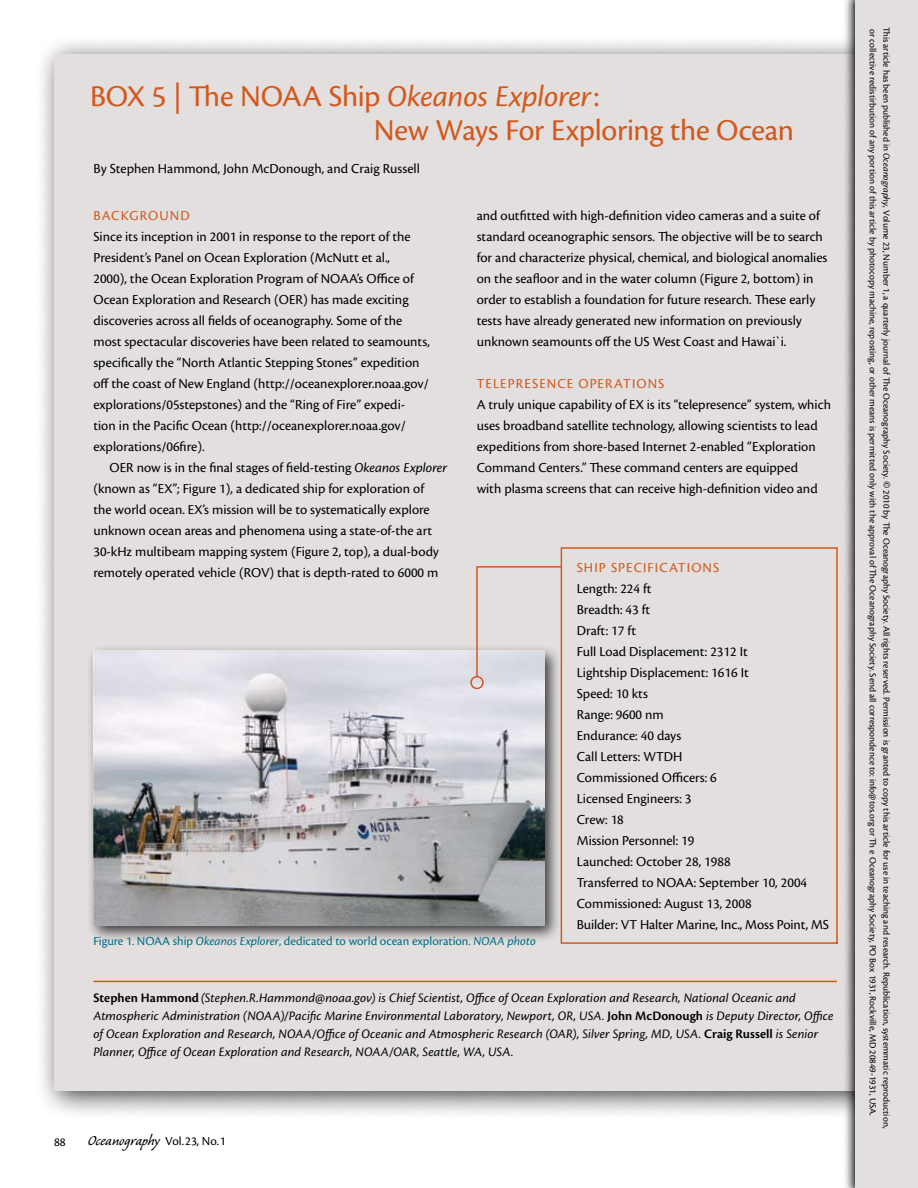
<style>
.page{position:relative;width:918px;height:1188px;background:#fff}
.page>*{position:absolute;margin:0;border:0;box-sizing:border-box;transform-origin:0 0}
.t1{font:31.5px/34.5px "Cronos Pro";letter-spacing:-.01em;color:#d2581c}
.t2{font:14.25px/21px "Cronos Pro";color:#000}
.t3{font:14.25px "Cronos Pro";letter-spacing:.08em;color:#d2581c}
.t4{font:italic 13.5px/18px "Cronos Pro";letter-spacing:.01em;color:#000}
.t5{font:12.75px "Cronos Pro";color:#006c85}
.t6{font:12.75px "Cronos Pro";color:#000}
.t7{font:9.75px/13.5px "Cronos Pro";color:#000}
.s1{font-style:italic}
.s2{font-weight:600;font-style:normal}
.s3{font-family:"Caliban";font-size:18px}
.s4{font-family:"Minion Pro";font-weight:600;font-size:10.5px}
</style>
<div class="page">
<div style="left:34px;top:34px;width:884px;height:1087px;background:#000;opacity:.75"></div>
<div style="left:54px;top:54px;width:864px;height:1037px;background:#e2dfde"></div>
<hr style="left:93px;top:981px;width:744px;height:1px;background:#d2581c">
<div style="left:86px;top:643px;width:475px;height:299px;background:#000;opacity:.75"></div>
<img style="left:93px;top:651px;width:451px;height:274px">
<svg style="left:560px;top:547px;width:278px;height:397px"></svg>
<svg style="left:476px;top:565px;width:87px;height:114px"></svg>
<div style="left:470px;top:676px;width:14px;height:13px;border:2px solid #d2581c;border-radius:50%"></div>
<svg style="left:842px;top:0;width:13px;height:1188px"></svg>
<div style="left:855px;top:0;width:63px;height:1188px;background:#e2dfde"></div>
<h1 class="t1" style="left:374px;top:79px;width:422px;text-indent:-284px">BOX 5 | The NOAA Ship <span class="s1">Okeanos Explorer</span>:<br>New Ways For Exploring the Ocean</h1>
<p class="t2" style="left:94px;top:158px;width:328px">By Stephen Hammond, John McDonough, and Craig Russell</p>
<p class="t3" style="left:93px;top:207px;width:87px">Background</p>
<p class="t2" style="left:93px;top:226px;width:338px">Since its inception in 2001 in response to the report of the President’s Panel on Ocean Exploration (McNutt et al.,<br>2000), the Ocean Exploration Program of NOAA’s Office of Ocean Exploration and Research (OER) has made exciting discoveries across all fields of oceanography. Some of the most spectacular discoveries have been related to seamounts, specifically the “North Atlantic Stepping Stones” expedition off the coast of New England (http://oceanexplorer.noaa.gov/ explorations/05stepstones) and the “Ring of Fire” expedi&shy;tion in the Pacific Ocean (http://oceanexplorer.noaa.gov/ explorations/06fire).</p>
<p class="t2" style="left:93px;top:457px;width:355px;text-indent:16px">OER now is in the final stages of field-testing <span class="s1">Okeanos Explorer </span>(known as “EX”; Figure 1), a dedicated ship for exploration of<br>the world ocean. EX’s mission will be to systematically explore unknown ocean areas and phenomena using a state-of-the art 30-kHz multibeam mapping system (Figure 2, top), a dual-body remotely operated vehicle (ROV) that is depth-rated to 6000 m</p>
<p class="t2" style="left:477px;top:205px;width:352px">and outfitted with high-definition video cameras and a suite of standard oceanographic sensors. The objective will be to search for and characterize physical, chemical, and biological anomalies on the seafloor and in the water column (Figure 2, bottom) in order to establish a foundation for future research. These early tests have already generated new information on previously unknown seamounts off the US West Coast and Hawai`i.</p>
<p class="t3" style="left:477px;top:375px;width:33px">Telepresence</p>
<p class="t3" style="left:578px;top:375px;width:21px">Operat</p>
<p class="t3" style="left:632px;top:375px;width:15px">ions</p>
<p class="t2" style="left:477px;top:394px;width:356px">A truly unique capability of EX is its “telepresence” system, which uses broadband satellite technology, allowing scientists to lead expeditions from shore-based Internet 2-enabled “Exploration Command Centers.” These command centers are equipped<br>with plasma screens that can receive high-definition video and</p>
<p class="t3" style="left:577px;top:559px;width:93px">Ship Specificat</p>
<p class="t3" style="left:687px;top:559px;width:15px">ions</p>
<p class="t2" style="left:577px;top:578px;width:254px">Length: 224 ft<br>Breadth: 43 ft<br>Draft: 17 ft<br>Full Load Displacement: 2312 It<br>Lightship Displacement: 1616 It<br>Speed: 10 kts<br>Range: 9600 nm<br>Endurance: 40 days<br>Call Letters: WTDH<br>Commissioned Officers: 6<br>Licensed Engineers: 3<br>Crew: 18<br>Mission Personnel: 19<br>Launched: October 28, 1988<br>Transferred to NOAA: September 10, 2004<br>Commissioned: August 13, 2008<br>Builder: VT Halter Marine, Inc., Moss Point, MS</p>
<p class="t5" style="left:93px;top:934px;width:444px">Figure 1. NOAA ship <span class="s1">Okeanos Explorer</span>, dedicated to world ocean exploration. <span class="s1">NOAA photo</span></p>
<p class="t4" style="left:93px;top:989px;width:742px"><span class="s2">Stephen Hammond</span> (Stephen.R.Hammond@noaa.gov) is Chief Scientist, Office of Ocean Exploration and Research, National Oceanic and Atmospheric Administration (NOAA)/Pacific Marine Environmental Laboratory, Newport, OR, USA. <span class="s2">John McDonough</span> is Deputy Director, Office of Ocean Exploration and Research, NOAA/Office of Oceanic and Atmospheric Research (OAR), Silver Spring, MD, USA. <span class="s2">Craig Russell</span> is Senior Planner, Office of Ocean Exploration and Research, NOAA/OAR, Seattle, WA, USA.</p>
<p class="t6" style="left:54px;top:1134px;width:173px">88 <span class="s3">Oceanography</span> Vol.23, No.1</p>
<p class="t7" style="left:893px;top:27px;width:1103px;rotate:90deg">This article has been published in <span class="s1">Oceanography</span>, Volume 23, Number 1, a quarterly journal of The Oceanography Society. <span class="s4">©</span> 2010 by The Oceanography Society. All rights reserved. Permission is granted to copy this article for use in teaching and research. Republication, systemmatic reproduction, or collective redistirbution of any portion of this article by photocopy machine, reposting, or other means is permitted only with the approval of The Oceanography Society. Send all correspondence to: info@tos.org or Th e Oceanography Society, PO Box 1931, Rockville, MD 20849-1931, USA.</p>
</div>
